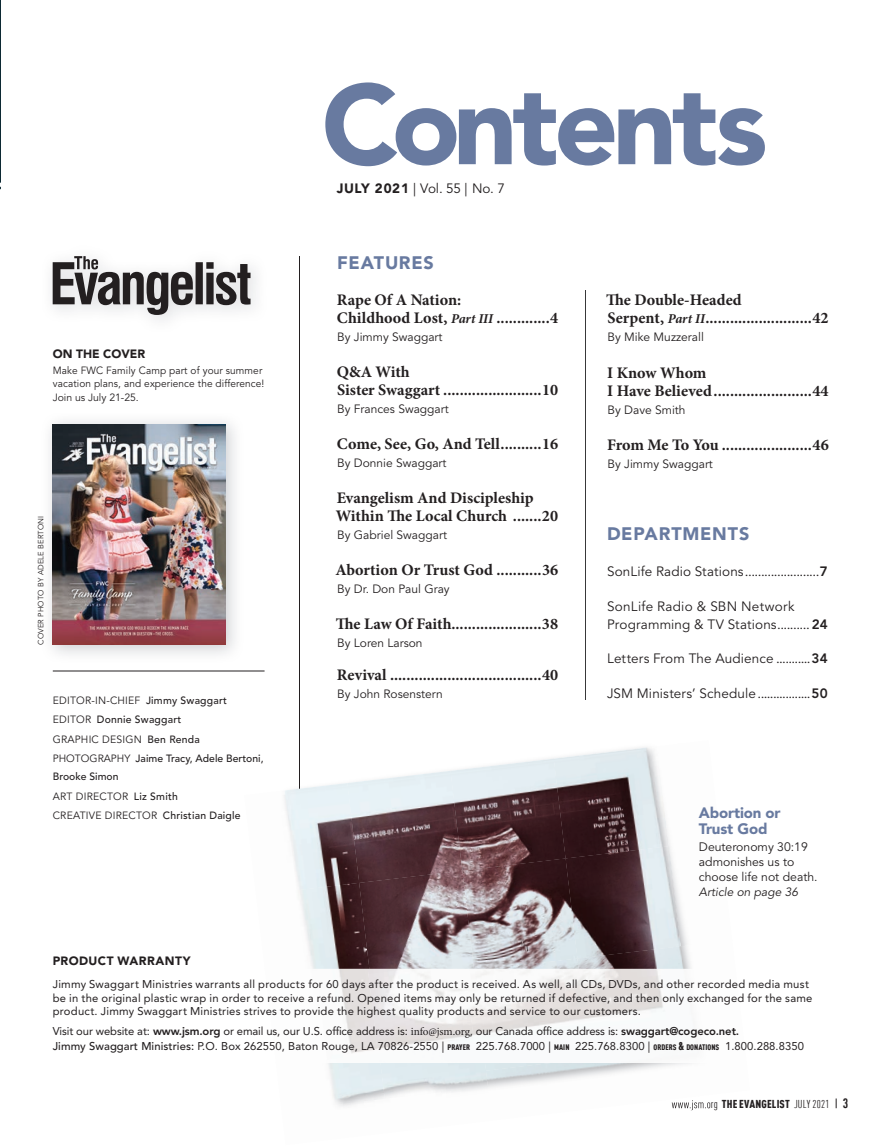
<style>
.page{position:relative;width:887px;height:1146px;background:#fff}
.page>*{position:absolute;margin:0;border:0;box-sizing:border-box;transform-origin:0 0}
.t1{font:900 112.5px "Avenir LT Std";letter-spacing:-.045em;color:#687aa0}
.t2{font:900 18px "Avenir LT Std";letter-spacing:.045em;color:#687aa0}
.t3{font:700 16.2px/18px "Minion Pro";color:#231f20}
.t4{font:900 15px/16.5px "Avenir LT Std";letter-spacing:-.01em;color:#687aa0}
.t5{font:13.5px/18px "Avenir LT Std";letter-spacing:.01em;color:#231f20}
.t6{font:13.5px "Minion Pro";color:#231f20}
.t7{font:12.15px/15px "Avenir LT Std";color:#231f20}
.t8{font:12px "Avenir LT Std";color:#231f20}
.t9{font:900 12px "Avenir LT Std";letter-spacing:.03em;color:#231f20}
.t10{font:italic 12px "Avenir LT Std";color:#231f20}
.t11{font:900 12px "Avenir LT Std";color:#231f20}
.t12{font:11.25px/13.5px "Avenir LT Std";letter-spacing:.02em;color:#231f20}
.t13{font:11.25px/15.8px "Avenir LT Std";letter-spacing:-.01em;color:#231f20}
.t14{font:condensed 11.25px "DIN Offc";letter-spacing:.02em;color:#231f20}
.t15{font:500 10.5px/19.5px "Avenir LT Std";color:#231f20}
.t16{font:10.5px/13.5px "Avenir LT Std";letter-spacing:.01em;color:#231f20;scale:.96 1}
.t17{font:7.65px "Avenir LT Std";letter-spacing:.02em;color:#231f20}
.s1{font-weight:900}
.s2{font-weight:400}
.s3{font-style:italic;font-size:13.5px}
.s4{font-family:"Avenir LT Std"}
.s5{font-family:"Avenir LT Std";font-weight:800}
.s6{font-family:"Minion Pro"}
.s7{font-weight:800}
.s8{font-weight:500}
.s9{font-family:"DIN Offc";font-weight:900;font-stretch:condensed;font-size:7.8px}
.s10{font-family:"DIN Offc";font-weight:900;font-stretch:condensed}
.s11{font-weight:700;font-size:13.5px}
</style>
<div class="page">
<hr style="left:299px;top:256px;width:1px;height:532px;background:#231f20">
<img style="left:698px;top:1102px;width:11px;height:7px">
<img style="left:284px;top:783px;width:63px;height:100px">
<img style="left:347px;top:771px;width:103px;height:112px">
<img style="left:450px;top:758px;width:103px;height:112px">
<img style="left:553px;top:747px;width:104px;height:111px">
<img style="left:657px;top:771px;width:30px;height:172px">
<img style="left:298px;top:883px;width:61px;height:86px">
<img style="left:359px;top:870px;width:103px;height:99px">
<img style="left:462px;top:858px;width:103px;height:111px">
<img style="left:565px;top:846px;width:116px;height:112px">
<img style="left:485px;top:958px;width:92px;height:11px">
<img style="left:577px;top:943px;width:114px;height:26px">
<img style="left:486px;top:1063px;width:212px;height:47px">
<hr style="left:53px;top:671px;width:211px;height:1px;background:#231f20">
<img style="left:50px;top:421px;width:185px;height:234px">
<img style="left:53px;top:424px;width:173px;height:220px">
<img style="left:52px;top:262px;width:204px;height:58px">
<svg style="left:53px;top:256px;width:197px;height:59px"></svg>
<img style="left:339px;top:969px;width:29px;height:67px">
<img style="left:563px;top:969px;width:102px;height:50px">
<img style="left:348px;top:1036px;width:126px;height:18px">
<img style="left:522px;top:1019px;width:62px;height:17px">
<hr style="left:585px;top:290px;width:1px;height:410px;background:#383839">
<svg style="left:0;top:0;width:1px;height:190px"></svg>
<h1 class="t1" style="left:321px;top:57px;width:447px">Contents</h1>
<p class="t5" style="left:337px;top:179px;width:170px"><span class="s1">JULY 2021</span> | Vol. 55 | No. 7</p>
<p class="t11" style="left:53px;top:346px;width:94px">ON THE COVER</p>
<p class="t16" style="left:53px;top:364px;width:222px">Make FWC Family Camp part of your summer vacation plans, and experience the difference!<br>Join us July 21-25.</p>
<p class="t17" style="left:37px;top:645px;width:131px;rotate:-90deg">COVER PHOTO BY ADELE BERTONI</p>
<p class="t15" style="left:53px;top:691px;width:212px"><span class="s2">EDITOR-IN-CHIEF</span> Jimmy Swaggart<br><span class="s2">EDITOR</span> Donnie Swaggart<br><span class="s2">GRAPHIC DESIGN</span> Ben Renda<br><span class="s2">PHOTOGRAPHY</span> Jaime Tracy, Adele Bertoni,</p>
<p class="t15" style="left:53px;top:767px;width:189px">Brooke Simon<br><span class="s2">ART DIRECTOR</span> Liz Smith<br><span class="s2">CREATIVE DIRECTOR</span> Christian Daigle</p>
<p class="t2" style="left:337px;top:252px;width:98px">FEATURES</p>
<p class="t3" style="left:337px;top:290px;width:223px">Rape Of A Nation:<br>Childhood Lost, <span class="s3">Part III</span> .............4</p>
<p class="t8" style="left:337px;top:330px;width:107px">By Jimmy Swaggart</p>
<p class="t3" style="left:337px;top:362px;width:223px">Q&amp;A With<br>Sister Swaggart ........................10</p>
<p class="t8" style="left:337px;top:402px;width:113px">By Frances Swaggart</p>
<p class="t3" style="left:337px;top:434px;width:223px">Come, See, Go, And Tell ..........16</p>
<p class="t8" style="left:337px;top:456px;width:111px">By Donnie Swaggart</p>
<p class="t3" style="left:336px;top:488px;width:199px">Evangelism And Discipleship<br>Within</p>
<p class="t3" style="left:405px;top:506px;width:154px">e Local Church .......20</p>
<p class="t8" style="left:337px;top:528px;width:111px">By Gabriel Swaggart</p>
<p class="t3" style="left:335px;top:560px;width:224px">Abortion Or Trust God ...........36</p>
<p class="t8" style="left:337px;top:582px;width:114px">By Dr. Don Paul Gray</p>
<p class="t3" style="left:353px;top:614px;width:206px">e Law Of Faith......................38</p>
<p class="t8" style="left:337px;top:636px;width:87px">By Loren Larson</p>
<p class="t3" style="left:337px;top:665px;width:223px">Revival .....................................40</p>
<p class="t8" style="left:337px;top:687px;width:107px">By John Rosenstern</p>
<p class="t3" style="left:607px;top:291px;width:222px;text-indent:16px">e Double-Headed<br>Serpent, <span class="s3">Part II</span> ..........................42</p>
<p class="t8" style="left:607px;top:330px;width:98px">By Mike Muzzerall</p>
<p class="t3" style="left:607px;top:363px;width:223px">I Know Whom<br>I Have Believed ........................44</p>
<p class="t8" style="left:607px;top:402px;width:80px">By Dave Smith</p>
<p class="t3" style="left:607px;top:435px;width:223px">From Me To You ......................46</p>
<p class="t8" style="left:607px;top:456px;width:107px">By Jimmy Swaggart</p>
<p class="t2" style="left:607px;top:523px;width:144px">DEPARTMENTS</p>
<p class="t6" style="left:607px;top:563px;width:222px"><span class="s4">SonLife Radio Stations</span> .......................<span class="s5">7</span></p>
<p class="t5" style="left:607px;top:597px;width:222px">SonLife Radio &amp; SBN Network<br>Programming &amp; TV Stations <span class="s6">..........</span> <span class="s7">24</span></p>
<p class="t5" style="left:607px;top:650px;width:222px">Letters From The Audience <span class="s6">...........</span><span class="s7">34</span></p>
<p class="t5" style="left:607px;top:684px;width:222px">JSM Ministers’ Schedule <span class="s6">.................</span><span class="s7">50</span></p>
<p class="t4" style="left:699px;top:804px;width:83px">Abortion or<br>Trust God</p>
<p class="t7" style="left:699px;top:839px;width:120px">Deuteronomy 30:19 admonishes us to choose life not death.</p>
<p class="t10" style="left:699px;top:885px;width:101px">Article on page 36</p>
<p class="t9" style="left:53px;top:953px;width:139px">PRODUCT WARRANTY</p>
<p class="t12" style="left:53px;top:977px;width:761px">Jimmy Swaggart Ministries warrants all products for 60 days after the product is received. As well, all CDs, DVDs, and other recorded media must be in the original plastic wrap in order to receive a refund. Opened items may only be returned if defective, and then only exchanged for the same product. Jimmy Swaggart Ministries strives to provide the highest quality products and service to our customers.</p>
<p class="t13" style="left:53px;top:1023px;width:752px">Visit our website at: <span class="s7">www.jsm.org</span> or email us, our U.S. office address is: <span class="s6">info@jsm.org</span>, our Canada office address is: <span class="s7">swaggart@cogeco.net.<br></span><span class="s8">Jimmy Swaggart Ministries:</span> P.O. Box 262550, Baton Rouge, LA 70826-2550 | <span class="s9">PRAYER</span> 225.768.7000 | <span class="s9">MAIN</span> 225.768.8300 | <span class="s9">ORDERS</span> <span class="s10">&amp;</span> <span class="s9">DONATIONS</span> 1.800.288.8350</p>
<p class="t14" style="left:671px;top:1098px;width:178px">www.jsm.org <span class="s1">THE EVANGELIST</span> JULY 2021 <span class="s11">3</span></p>
</div>
